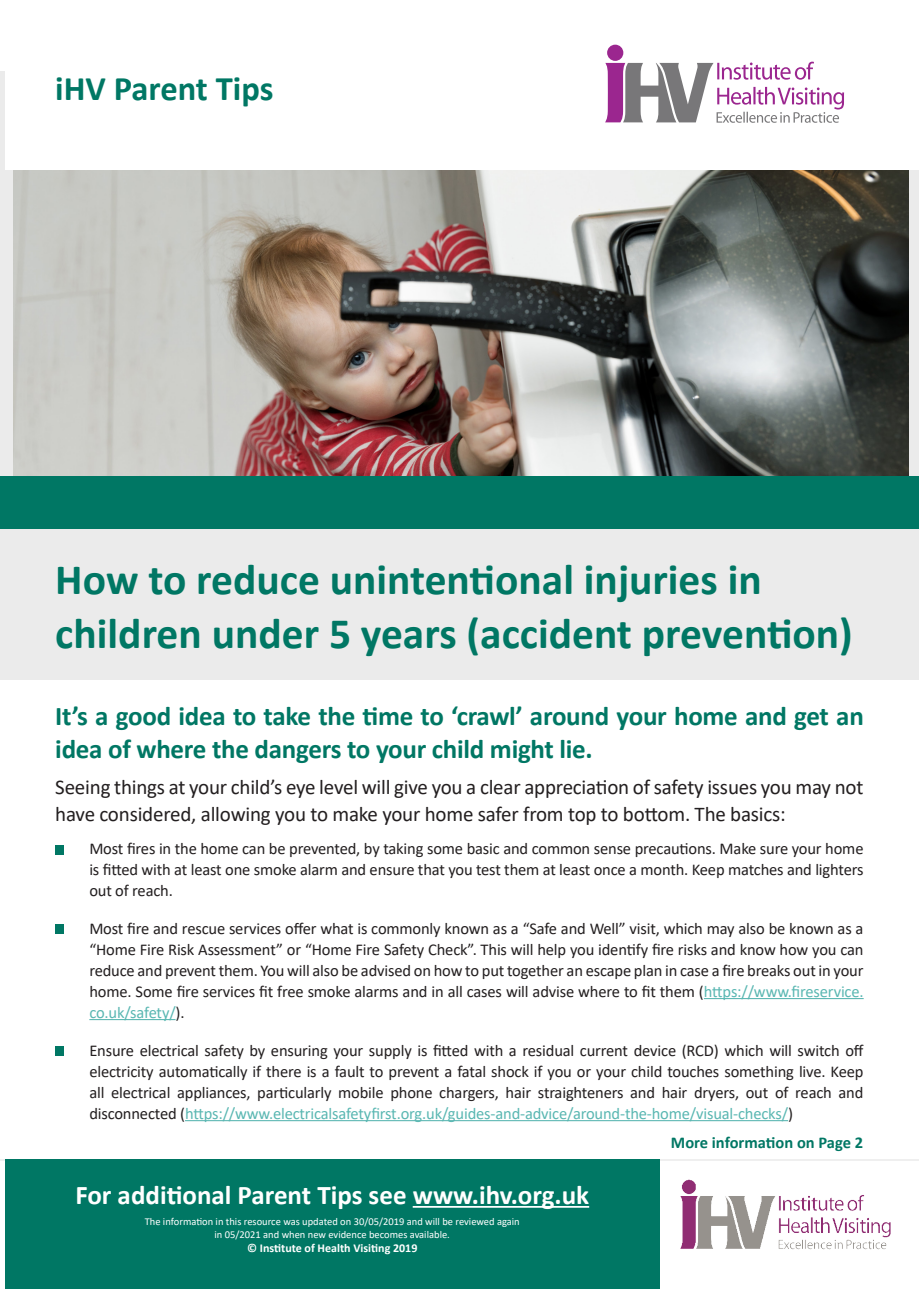
<style>
.page{position:relative;width:919px;height:1289px;background:#fff}
.page>*{position:absolute;margin:0;border:0;box-sizing:border-box;transform-origin:0 0}
.t1{font:700 43.5px/54px "Calibri";color:#007764}
.t2{font:700 34.5px "Calibri";color:#007764}
.t3{font:700 27px/33px "Calibri";letter-spacing:-.01em;color:#007764}
.t4{font:700 27px "Calibri";color:#fff}
.t5{font:21px/27px "Calibri";letter-spacing:-.01em;color:#231f20}
.t6{font:16.5px/21px "Calibri";letter-spacing:-.01em;color:#231f20;text-align:justify}
.t7{font:700 16.5px "Calibri";color:#007764}
.t8{font:700 12px "Calibri";color:#fff}
.t9{font:10.5px/12.6px "Calibri";color:#fff;text-align:center}
.s1{color:#5ab7b2}
</style>
<div class="page">
<hr style="left:0;top:1159px;width:918px;height:1px;background:#ebebeb">
<div style="left:5px;top:1159px;width:654px;height:129px;background:#007764"></div>
<hr style="left:412px;top:1205px;width:177px;height:2px;background:#fff">
<img style="left:680px;top:1179px;width:211px;height:71px">
<img style="left:13px;top:170px;width:895px;height:306px">
<div style="left:0;top:476px;width:918px;height:53px;background:#007764"></div>
<hr style="left:703px;top:998px;width:160px;height:1px;background:#5ab7b2">
<hr style="left:89px;top:1019px;width:86px;height:1px;background:#5ab7b2">
<hr style="left:185px;top:1120px;width:603px;height:1px;background:#5ab7b2">
<div style="left:0;top:529px;width:918px;height:151px;background:#ebebeb"></div>
<div style="left:607px;top:45px;width:16px;height:16px;background:#9b268f;border-radius:50%"></div>
<svg style="left:605px;top:62px;width:239px;height:61px"></svg>
<div style="left:55px;top:844px;width:9px;height:10px;background:#007764"></div>
<div style="left:55px;top:923px;width:9px;height:10px;background:#007764"></div>
<div style="left:55px;top:1045px;width:9px;height:10px;background:#007764"></div>
<p class="t2" style="left:55px;top:65px;width:220px">iHV Parent Tips</p>
<p class="t1" style="left:55px;top:552px;width:799px">How to reduce unintentional injuries in children under 5 years (accident prevention)</p>
<p class="t3" style="left:55px;top:699px;width:810px">It’s a good idea to take the time to ‘crawl’ around your home and get an idea of where the dangers to your child might lie.</p>
<p class="t5" style="left:55px;top:773px;width:809px">Seeing things at your child’s eye level will give you a clear appreciation of safety issues you may not have considered, allowing you to make your home safer from top to bottom. The basics:</p>
<p class="t6" style="left:89px;top:837px;width:775px">Most fires in the home can be prevented, by taking some basic and common sense precautions. Make sure your home is fitted with at least one smoke alarm and ensure that you test them at least once a month. Keep matches and lighters out of reach.</p>
<p class="t6" style="left:89px;top:917px;width:775px">Most fire and rescue services offer what is commonly known as a “Safe and Well” visit, which may also be known as a “Home Fire Risk Assessment” or “Home Fire Safety Check”. This will help you identify fire risks and know how you can reduce and prevent them. You will also be advised on how to put together an escape plan in case a fire breaks out in your home. Some fire services fit free smoke alarms and in all cases will advise where to fit them (<span class="s1">https://www.fireservice. co.uk/safety/</span>).</p>
<p class="t6" style="left:89px;top:1039px;width:775px">Ensure electrical safety by ensuring your supply is fitted with a residual current device (RCD) which will switch off electricity automatically if there is a fault to prevent a fatal shock if you or your child touches something live. Keep all electrical appliances, particularly mobile phone chargers, hair straighteners and hair dryers, out of reach and disconnected (<span class="s1">https://www.electricalsafetyfirst.org.uk/guides-and-advice/around-the-home/visual-checks/</span>)</p>
<p class="t7" style="left:670px;top:1130px;width:194px">More information on Page 2</p>
<h3 class="t4" style="left:75px;top:1175px;width:515px">For additional Parent Tips see www.ihv.org.uk</h3>
<p class="t9" style="left:145px;top:1214px;width:376px">The information in this resource was updated on 30/05/2019 and will be reviewed again in 05/2021 and when new evidence becomes available.</p>
<p class="t8" style="left:247px;top:1239px;width:172px">© Institute of Health Visiting 2019</p>
</div>
